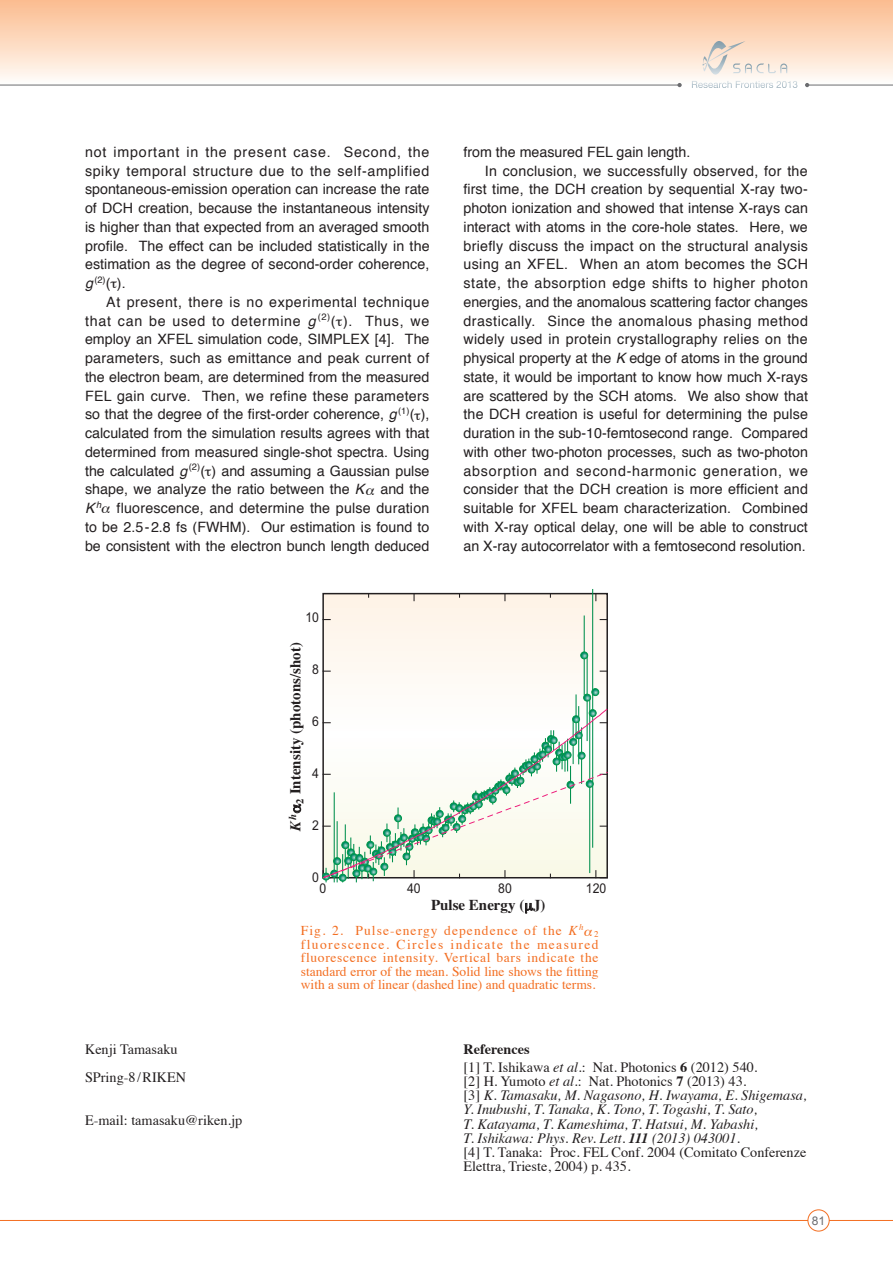
<style>
.page{position:relative;width:893px;height:1263px;background:#fff}
.page>*{position:absolute;margin:0;border:0;box-sizing:border-box;transform-origin:0 0}
.t1{font:700 15px "Times";color:#231f20}
.t2{font:italic 700 15px "Times";color:#231f20}
.t3{font:14.25px/18.8px "Helvetica";letter-spacing:.005em;color:#231f20;text-align:justify}
.t4{font:italic 14.25px/14.2px "Times";color:#231f20}
.t5{font:14.25px/28.5px "Times";color:#231f20}
.t6{font:14.25px "Helvetica";letter-spacing:.025em;color:#231f20}
.t7{font:14.25px "Helvetica";letter-spacing:.04em;color:#231f20}
.t8{font:14.25px "Helvetica";letter-spacing:.035em;color:#231f20}
.t9{font:14.25px "Helvetica";letter-spacing:.055em;color:#231f20}
.t10{font:13.5px/13.5px "Times";color:#f36e21;text-align:justify}
.t11{font:13.5px "Times";letter-spacing:.08em;color:#f36e21}
.t12{font:13.5px "Arial Narrow";color:#231f20;scale:1.11 1}
.t13{font:12px "Arial";color:#6c6d70}
.t14{font:9.3px "Helvetica";color:#231f20}
.t15{font:8.7px "Times";color:#f36e21}
.s1{font-style:italic;font-size:14.25px}
.s2{font-size:14.25px}
.s3{font-style:italic}
.s4{font-weight:700}
.s5{font-style:normal}
.s6{font-weight:700;font-style:normal}
</style>
<div class="page">
<div style="left:0;top:0;width:893px;height:85px;background:linear-gradient(to bottom,#fbbb8d,#fffdf9)"></div>
<hr style="left:0;top:85px;width:680px;height:1px;background:#6c6d70">
<hr style="left:807px;top:85px;width:86px;height:1px;background:#6c6d70">
<svg style="left:805px;top:83px;width:4px;height:4px"></svg>
<svg style="left:677px;top:83px;width:5px;height:4px"></svg>
<svg style="left:0;top:1209px;width:893px;height:22px"></svg>
<svg style="left:692px;top:41px;width:105px;height:47px"></svg>
<div style="left:324px;top:595px;width:282px;height:282px;background:#fef7ef"></div>
<hr style="left:575px;top:694px;width:2px;height:50px;background:#008f4d">
<hr style="left:578px;top:706px;width:1px;height:58px;background:#008f4d">
<hr style="left:584px;top:615px;width:1px;height:80px;background:#008f4d">
<hr style="left:587px;top:654px;width:1px;height:87px;background:#008f4d">
<hr style="left:589px;top:695px;width:1px;height:178px;background:#008f4d">
<hr style="left:592px;top:589px;width:1px;height:259px;background:#008f4d">
<svg style="left:581px;top:652px;width:7px;height:7px"></svg>
<div style="left:580px;top:651px;width:8px;height:8px;border:1px solid #00994e;border-radius:50%"></div>
<div style="left:583px;top:694px;width:8px;height:7px;border:1px solid #00994e;border-radius:50%"></div>
<svg style="left:584px;top:689px;width:15px;height:12px"></svg>
<div style="left:591px;top:688px;width:8px;height:8px;border:1px solid #00994e;border-radius:50%"></div>
<svg style="left:322px;top:708px;width:286px;height:22px"></svg>
<svg style="left:322px;top:730px;width:286px;height:152px"></svg>
<svg style="left:525px;top:903px;width:8px;height:10px"></svg>
<svg style="left:293px;top:804px;width:8px;height:9px"></svg>
<p class="t3" style="left:85px;top:143px;width:346px">not important in the present case. Second, the spiky temporal structure due to the self-amplified spontaneous-emission operation can increase the rate of DCH creation, because the instantaneous intensity is higher than that expected from an averaged smooth profile. The effect can be included statistically in the estimation as the degree of second-order coherence,</p>
<p class="t14" style="left:85px;top:272px;width:42px"><span class="s1">g</span>(2)<span class="s2">( ).</span></p>
<p class="t3" style="left:85px;top:293px;width:346px;text-indent:21px">At present, there is no experimental technique that can be used to determine <span class="s3">g</span> <sup>(2)</sup>( ). Thus, we employ an XFEL simulation code, SIMPLEX [4]. The parameters, such as emittance and peak current of the electron beam, are determined from the measured FEL gain curve. Then, we refine these parameters so that the degree of the first-order coherence, <span class="s3">g</span> <sup>(1)</sup>( ), calculated from the simulation results agrees with that determined from measured single-shot spectra. Using the calculated <span class="s3">g</span><sup>(2)</sup>( ) and assuming a Gaussian pulse shape, we analyze the ratio between the <span class="s3">K</span> and the <span class="s3">K</span><sup>h</sup> fluorescence, and determine the pulse duration to be 2.5-2.8 fs (FWHM). Our estimation is found to be consistent with the electron bunch length deduced</p>
<p class="t12" style="left:305px;top:607px;width:14px">10</p>
<p class="t1" style="left:281px;top:804px;width:163px;rotate:-90deg"><sub>2</sub> Intensity (photons/shot)</p>
<p class="t2" style="left:281px;top:831px;width:18px;rotate:-90deg">K<sup>h</sup></p>
<p class="t12" style="left:312px;top:659px;width:8px">8</p>
<p class="t12" style="left:312px;top:711px;width:8px">6</p>
<p class="t12" style="left:312px;top:763px;width:8px">4</p>
<p class="t12" style="left:312px;top:815px;width:8px">2</p>
<p class="t3" style="left:463px;top:143px;width:228px">from the measured FEL gain length.</p>
<p class="t3" style="left:485px;top:162px;width:324px">In conclusion, we successfully observed, for the</p>
<p class="t3" style="left:463px;top:180px;width:346px">first time, the DCH creation by sequential X-ray two-</p>
<p class="t3" style="left:463px;top:199px;width:346px">photon ionization and showed that intense X-rays can</p>
<p class="t3" style="left:463px;top:218px;width:346px">interact with atoms in the core-hole states. Here, we</p>
<p class="t3" style="left:463px;top:237px;width:346px">briefly discuss the impact on the structural analysis</p>
<p class="t6" style="left:463px;top:253px;width:346px">using an XFEL. When an atom becomes the SCH</p>
<p class="t7" style="left:463px;top:272px;width:346px">state, the absorption edge shifts to higher photon</p>
<p class="t3" style="left:463px;top:293px;width:346px">energies, and the anomalous scattering factor changes</p>
<p class="t8" style="left:463px;top:310px;width:346px">drastically. Since the anomalous phasing method</p>
<p class="t6" style="left:463px;top:328px;width:346px">widely used in protein crystallography relies on the</p>
<p class="t3" style="left:463px;top:349px;width:346px">physical property at the <span class="s3">K</span> edge of atoms in the ground</p>
<p class="t3" style="left:463px;top:368px;width:346px">state, it would be important to know how much X-rays</p>
<p class="t3" style="left:463px;top:387px;width:346px">are scattered by the SCH atoms. We also show that</p>
<p class="t3" style="left:463px;top:405px;width:346px">the DCH creation is useful for determining the pulse</p>
<p class="t3" style="left:463px;top:424px;width:346px">duration in the sub-10-femtosecond range. Compared</p>
<p class="t3" style="left:463px;top:443px;width:346px">with other two-photon processes, such as two-photon</p>
<p class="t9" style="left:463px;top:460px;width:346px">absorption and second-harmonic generation, we</p>
<p class="t3" style="left:463px;top:480px;width:346px">consider that the DCH creation is more efficient and</p>
<p class="t3" style="left:463px;top:499px;width:346px">suitable for XFEL beam characterization. Combined</p>
<p class="t3" style="left:463px;top:518px;width:346px">with X-ray optical delay, one will be able to construct</p>
<p class="t3" style="left:463px;top:537px;width:344px">an X-ray autocorrelator with a femtosecond resolution.</p>
<p class="t12" style="left:312px;top:867px;width:8px">0</p>
<p class="t12" style="left:319px;top:878px;width:8px">0</p>
<p class="t12" style="left:407px;top:878px;width:14px">40</p>
<p class="t12" style="left:498px;top:878px;width:14px">80</p>
<p class="t12" style="left:586px;top:878px;width:20px">120</p>
<p class="t1" style="left:431px;top:891px;width:116px">Pulse Energy ( J)</p>
<p class="t5" style="left:85px;top:1033px;width:103px">Kenji Tamasaku<br>SPring-8/RIKEN</p>
<p class="t5" style="left:85px;top:1105px;width:159px">E-mail: tamasaku@riken.jp</p>
<p class="t11" style="left:301px;top:918px;width:284px">Fig. 2. Pulse-energy dependence of the <span class="s3">K</span><sup>h</sup></p>
<p class="t15" style="left:594px;top:926px;width:6px">2</p>
<p class="t10" style="left:301px;top:936px;width:299px">fluorescence. Circles indicate the measured fluorescence intensity. Vertical bars indicate the standard error of the mean. Solid line shows the fitting with a sum of linear (dashed line) and quadratic terms.</p>
<p class="t5" style="left:463px;top:1039px;width:295px;line-height:17.9px"><span class="s4">References<br></span>[1] T. Ishikawa <span class="s3">et al</span>.: Nat. Photonics <span class="s4">6</span> (2012) 540.</p>
<p class="t4" style="left:463px;top:1073px;width:345px"><span class="s5">[2] H. Yumoto</span> et al<span class="s5">.: Nat. Photonics</span> <span class="s6">7</span> <span class="s5">(2013) 43.<br>[3]</span> K. Tamasaku, M. Nagasono, H. Iwayama, E. Shigemasa, Y. Inubushi, T. Tanaka, K. Tono, T. Togashi, T. Sato,<br>T. Katayama, T. Kameshima, T. Hatsui, M. Yabashi,<br>T. Ishikawa: Phys. Rev. Lett. <span class="s4">111</span> (2013) 043001.<br><span class="s5">[4] T. Tanaka: Proc. FEL Conf. 2004 (Comitato Conferenze Elettra, Trieste, 2004) p. 435.</span></p>
<p class="t13" style="left:812px;top:1213px;width:15px">81</p>
</div>
